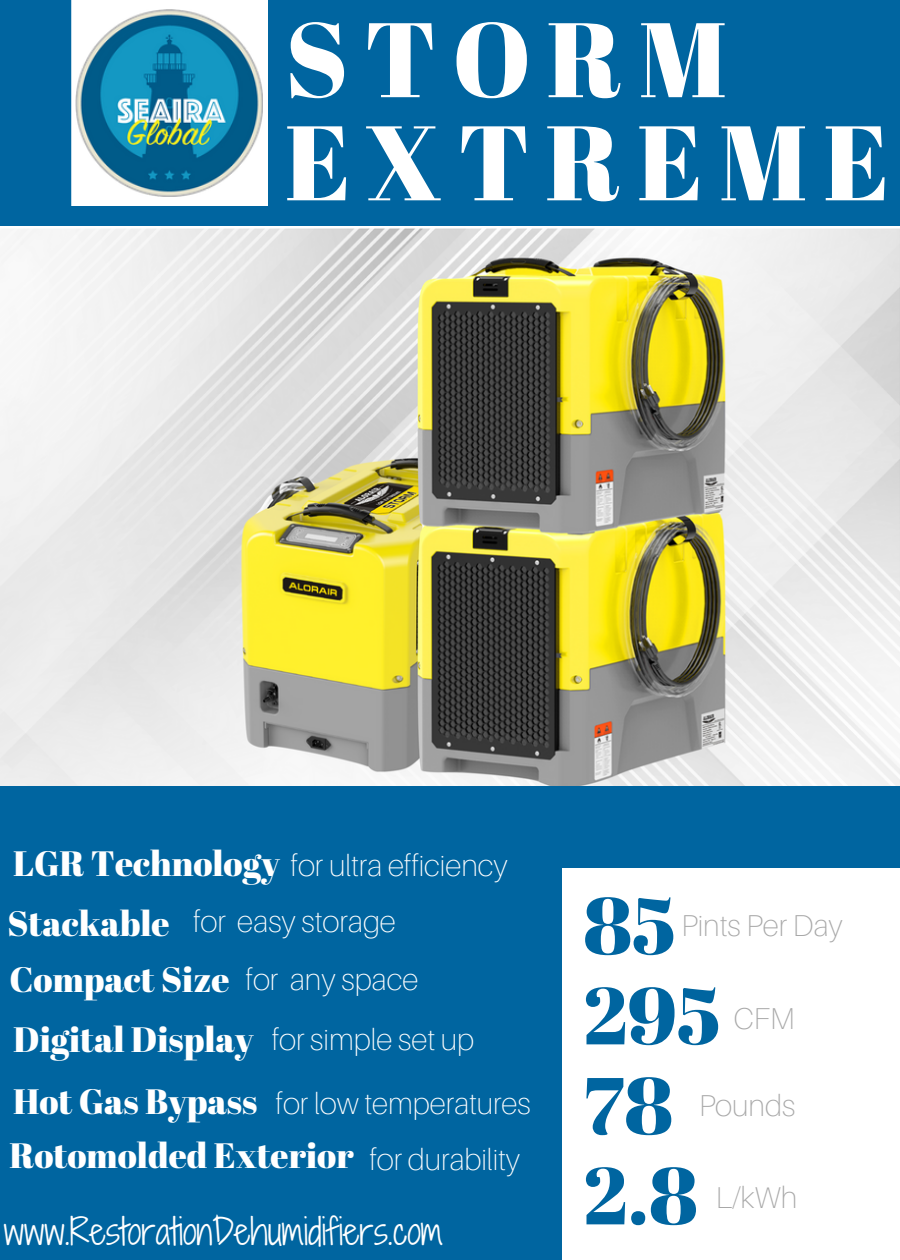
<style>
.page{position:relative;width:900px;height:1260px;background:#0065a0}
.page>*{position:absolute;margin:0;border:0;box-sizing:border-box;transform-origin:0 0}
.t1{font:105.75px/103px "Abril Fatface";letter-spacing:.15em;color:#fff}
.t2{font:80.5px/90px "Abril Fatface";color:#0065a0}
.t3{font:35.25px/61px "Abril Fatface";color:#fff}
.t4{font:35.25px "Shadows Into Light Two";color:#fff}
.t5{font:100 30.25px/56.2px "Aileron";color:#fff}
.t6{font:100 30.25px "Aileron";color:#a8a8a8}
</style>
<div class="page">
<div style="left:71px;top:0;width:197px;height:206px;background:#fff"></div>
<div style="left:563px;top:868px;width:337px;height:392px;background:#fff"></div>
<img style="left:75px;top:9px;width:187px;height:188px">
<img style="left:0;top:227px;width:900px;height:559px">
<h1 class="t1" style="left:285px;top:5px;width:606px">STORM<br>EXTREME</h1>
<p class="t3" style="left:8px;top:832px;width:274px;line-height:60px">LGR Technology<br>Stackable</p>
<p class="t5" style="left:291px;top:836px;width:219px">for ultra efficiency</p>
<p class="t5" style="left:193px;top:893px;width:204px">for easy storage</p>
<p class="t5" style="left:246px;top:951px;width:174px">for any space</p>
<p class="t5" style="left:272px;top:1011px;width:204px">for simple set up</p>
<p class="t5" style="left:369px;top:1074px;width:163px;text-indent:-94px">for low temperatures for durability</p>
<p class="t3" style="left:9px;top:948px;width:250px">Compact Size<br>Digital Display<br>Hot Gas Bypass</p>
<p class="t3" style="left:9px;top:1124px;width:346px">Rotomolded Exterior</p>
<p class="t4" style="left:4px;top:1206px;width:440px">www.RestorationDehumidifiers.com</p>
<h2 class="t2" style="left:583px;top:879px;width:139px">85<br>295<br>78<br>2.8</h2>
<p class="t6" style="left:682px;top:906px;width:163px">Pints Per Day</p>
<p class="t6" style="left:733px;top:1000px;width:63px">CFM</p>
<p class="t6" style="left:699px;top:1086px;width:98px">Pounds</p>
<p class="t6" style="left:716px;top:1178px;width:83px">L/kWh</p>
</div>
